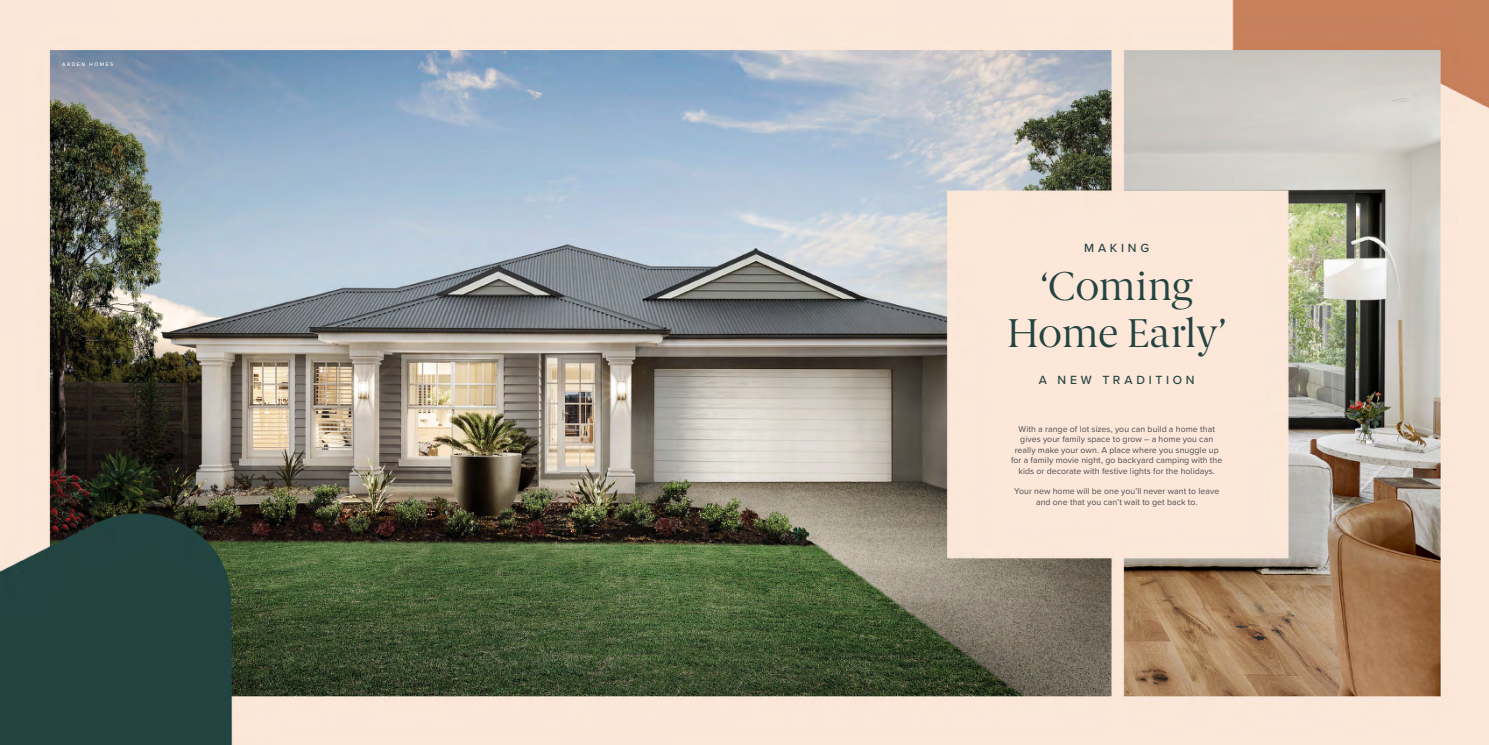
<style>
.page{position:relative;width:1489px;height:745px;background:#fff}
.page>*{position:absolute;margin:0;border:0;box-sizing:border-box;transform-origin:0 0}
.t1{font:40.25px/47.2px "Berlingske Serif";letter-spacing:-.02em;color:#244442;text-align:center}
.t2{font:500 12.25px "Proxima Nova";letter-spacing:.305em;color:#244442}
.t3{font:8.75px/10.5px "Proxima Nova";letter-spacing:.005em;color:#4d4d4f;text-align:center}
.t4{font:500 5.25px "Proxima Nova";letter-spacing:.28em;color:#fff}
</style>
<div class="page">
<img style="left:0;top:0;width:1488px;height:744px">
<p class="t4" style="left:62px;top:60px;width:53px">ARDEN HOMES</p>
<h2 class="t2" style="left:1084px;top:239px;width:66px">MAKING</h2>
<h1 class="t1" style="left:1006px;top:261px;width:221px">‘Coming<br>Home Early’</h1>
<h2 class="t2" style="left:1038px;top:370px;width:157px">A NEW TRADITION</h2>
<p class="t3" style="left:1010px;top:423px;width:213px">With a range of lot sizes, you can build a home that gives your family space to grow – a home you can really make your own. A place where you snuggle up for a family movie night, go backyard camping with the kids or decorate with festive lights for the holidays.</p>
<p class="t3" style="left:1014px;top:485px;width:206px">Your new home will be one you’ll never want to leave and one that you can’t wait to get back to.</p>
</div>
